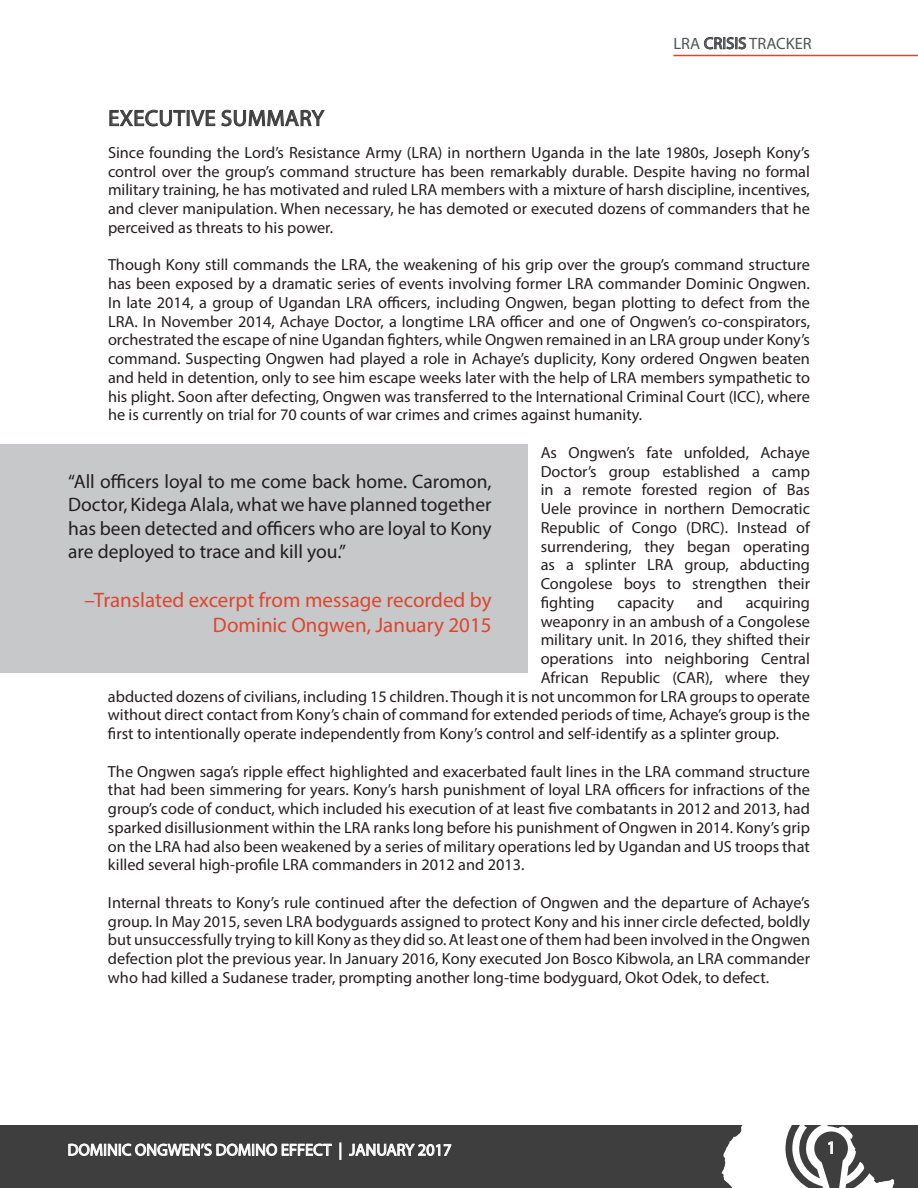
<style>
.page{position:relative;width:918px;height:1188px;background:#fff}
.page>*{position:absolute;margin:0;border:0;box-sizing:border-box;transform-origin:0 0}
.Sub_Heading{font:22.5px "Myriad Pro";letter-spacing:.02em;color:#3e3e3f}
.Quote_ref{font:21px "Myriad Pro";color:#dd462f}
.t1{font:19.5px/23.4px "Myriad Pro";color:#231f20;text-align:justify}
.Sub_Heading-2{font:18px "Myriad Pro";color:#fff}
.t2{font:16.5px "Myriad Pro";color:#fff}
.t3{font:16.5px "Myriad Pro";color:#545557}
.Body{font:16.2px/18.8px "Myriad Pro";color:#231f20;text-align:justify}
</style>
<div class="page">
<svg style="left:704px;top:37px;width:42px;height:13px"></svg>
<hr style="left:674px;top:55px;width:244px;height:1px;background:#dd462f">
<div style="left:0;top:1125px;width:918px;height:63px;background:#3e3e3f"></div>
<svg style="left:68px;top:1143px;width:264px;height:13px"></svg>
<svg style="left:339px;top:1143px;width:2px;height:17px"></svg>
<svg style="left:349px;top:1143px;width:103px;height:13px"></svg>
<svg style="left:722px;top:1125px;width:172px;height:63px"></svg>
<svg style="left:109px;top:109px;width:216px;height:18px"></svg>
<div style="left:0;top:444px;width:527px;height:229px;background:#c7c8ca"></div>
<p class="t3" style="left:674px;top:33px;width:140px">LRA CRISIS TRACKER</p>
<p class="Sub_Heading" style="left:108px;top:104px;width:217px">EXECUTIVE SUMMARY</p>
<p class="Body" style="left:108px;top:143px;width:704px">Since founding the Lord’s Resistance Army (LRA) in northern Uganda in the late 1980s, Joseph Kony’s control over the group’s command structure has been remarkably durable. Despite having no formal military training, he has motivated and ruled LRA members with a mixture of harsh discipline, incentives, and clever manipulation. When necessary, he has demoted or executed dozens of commanders that he perceived as threats to his power.</p>
<p class="Body" style="left:108px;top:255px;width:704px">Though Kony still commands the LRA, the weakening of his grip over the group’s command structure has been exposed by a dramatic series of events involving former LRA commander Dominic Ongwen.<br>In late 2014, a group of Ugandan LRA officers, including Ongwen, began plotting to defect from the LRA. In November 2014, Achaye Doctor, a longtime LRA officer and one of Ongwen’s co-conspirators, orchestrated the escape of nine Ugandan fighters, while Ongwen remained in an LRA group under Kony’s command. Suspecting Ongwen had played a role in Achaye’s duplicity, Kony ordered Ongwen beaten and held in detention, only to see him escape weeks later with the help of LRA members sympathetic to his plight. Soon after defecting, Ongwen was transferred to the International Criminal Court (ICC), where he is currently on trial for 70 counts of war crimes and crimes against humanity.</p>
<p class="Body" style="left:541px;top:443px;width:271px">As Ongwen’s fate unfolded, Achaye Doctor’s group established a camp in a remote forested region of Bas Uele province in northern Democratic Republic of Congo (DRC). Instead of surrendering, they began operating as a splinter LRA group, abducting Congolese boys to strengthen their fighting</p>
<p class="t1" style="left:68px;top:469px;width:425px">“All officers loyal to me come back home. Caromon, Doctor, Kidega Alala, what we have planned together has been detected and officers who are loyal to Kony are deployed to trace and kill you.”</p>
<p class="Quote_ref" style="left:84px;top:587px;width:409px">–Translated excerpt from message recorded by</p>
<p class="Quote_ref" style="left:213px;top:612px;width:280px">Dominic Ongwen, January 2015</p>
<p class="Body" style="left:617px;top:593px;width:58px">capacity</p>
<p class="Body" style="left:697px;top:593px;width:28px">and</p>
<p class="Body" style="left:746px;top:593px;width:66px">acquiring</p>
<p class="Body" style="left:541px;top:612px;width:271px">weaponry in an ambush of a Congolese</p>
<p class="Body" style="left:541px;top:630px;width:271px">military unit. In 2016, they shifted their</p>
<p class="Body" style="left:541px;top:649px;width:271px">operations into neighboring Central</p>
<p class="Body" style="left:541px;top:668px;width:271px">African Republic (CAR), where they</p>
<p class="Body" style="left:108px;top:687px;width:704px">abducted dozens of civilians, including 15 children. Though it is not uncommon for LRA groups to operate</p>
<p class="Body" style="left:108px;top:705px;width:704px">without direct contact from Kony’s chain of command for extended periods of time, Achaye’s group is the</p>
<p class="Body" style="left:108px;top:724px;width:673px">first to intentionally operate independently from Kony’s control and self-identify as a splinter group.</p>
<p class="Body" style="left:108px;top:762px;width:704px">The Ongwen saga’s ripple effect highlighted and exacerbated fault lines in the LRA command structure that had been simmering for years. Kony’s harsh punishment of loyal LRA officers for infractions of the group’s code of conduct, which included his execution of at least five combatants in 2012 and 2013, had sparked disillusionment within the LRA ranks long before his punishment of Ongwen in 2014. Kony’s grip on the LRA had also been weakened by a series of military operations led by Ugandan and US troops that killed several high-profile LRA commanders in 2012 and 2013.</p>
<p class="Body" style="left:108px;top:893px;width:704px">Internal threats to Kony’s rule continued after the defection of Ongwen and the departure of Achaye’s group. In May 2015, seven LRA bodyguards assigned to protect Kony and his inner circle defected, boldly but unsuccessfully trying to kill Kony as they did so. At least one of them had been involved in the Ongwen defection plot the previous year. In January 2016, Kony executed Jon Bosco Kibwola, an LRA commander who had killed a Sudanese trader, prompting another long-time bodyguard, Okot Odek, to defect.</p>
<p class="t2" style="left:68px;top:1140px;width:386px">DOMINIC ONGWEN’S DOMINO EFFECT | JANUARY 2017</p>
<p class="Sub_Heading-2" style="left:827px;top:1136px;width:11px">1</p>
</div>
